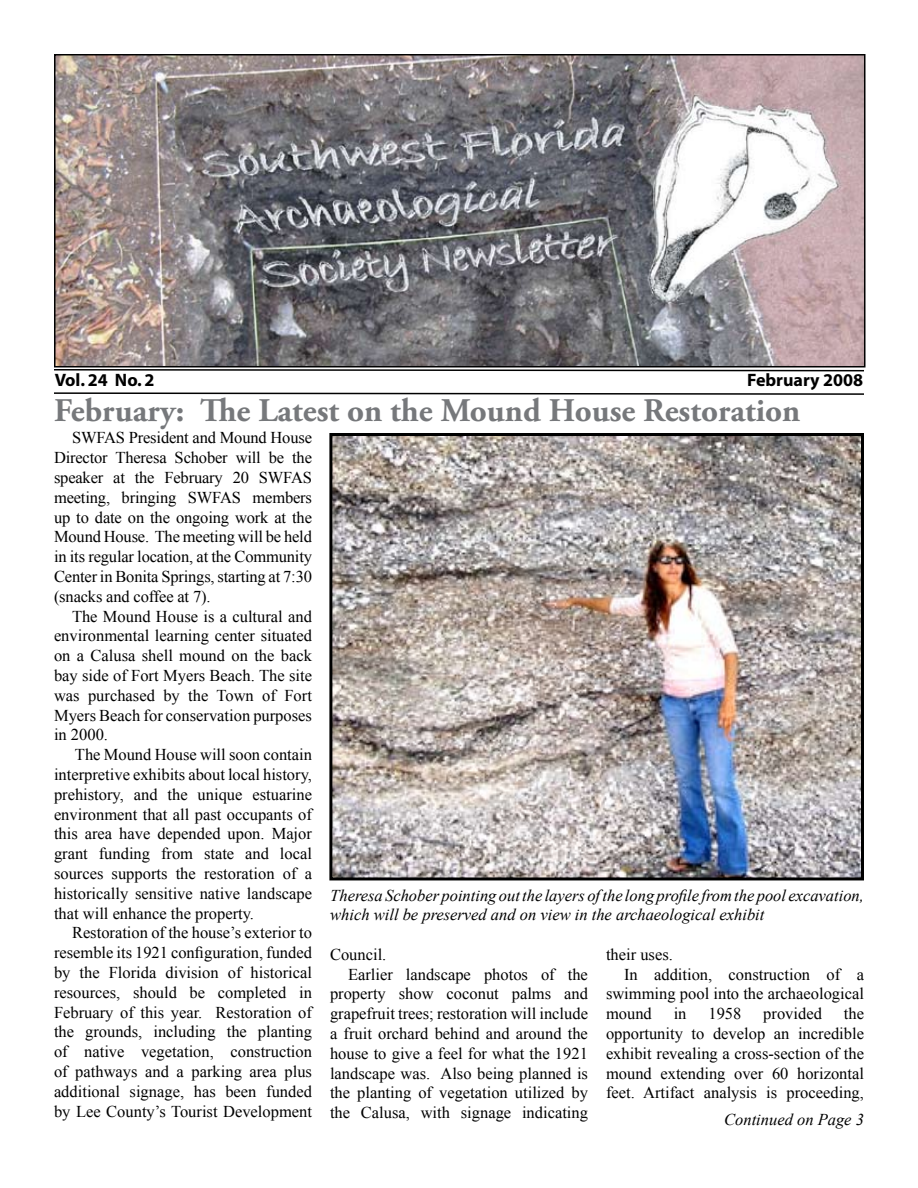
<style>
.page{position:relative;width:918px;height:1188px;background:#fff}
.page>*{position:absolute;margin:0;border:0;box-sizing:border-box;transform-origin:0 0}
.t1{font:700 33px "Adobe Garamond Pro";color:#76787b}
.t2{font:700 18px "Myriad";color:#000}
.t3{font:16.5px/19.8px "Times New Roman";color:#000;text-align:justify}
.t4{font:italic 16.5px/19.8px "Times New Roman";color:#000}
</style>
<div class="page">
<svg style="left:54px;top:392px;width:810px;height:3px"></svg>
<svg style="left:54px;top:369px;width:810px;height:3px"></svg>
<img style="left:57px;top:57px;width:806px;height:307px">
<div style="left:54px;top:54px;width:812px;height:313px;border:2px solid #000"></div>
<img style="left:333px;top:437px;width:527px;height:439px">
<div style="left:329px;top:433px;width:535px;height:447px;border:3px solid #000"></div>
<p class="t2" style="left:55px;top:371px;width:101px">Vol. 24 No. 2</p>
<p class="t2" style="left:747px;top:371px;width:118px">February 2008</p>
<h1 class="t1" style="left:54px;top:392px;width:748px">February: The Latest on the Mound House Restoration</h1>
<p class="t3" style="left:54px;top:428px;width:260px;text-indent:18px">SWFAS President and Mound House Director Theresa Schober will be the speaker at the February 20 SWFAS meeting, bringing SWFAS members up to date on the ongoing work at the Mound House. The meeting will be held in its regular location, at the Community Center in Bonita Springs, starting at 7:30 (snacks and coffee at 7).</p>
<p class="t3" style="left:54px;top:606px;width:260px;text-indent:18px">The Mound House is a cultural and environmental learning center situated on a Calusa shell mound on the back bay side of Fort Myers Beach. The site was purchased by the Town of Fort Myers Beach for conservation purposes in 2000.</p>
<p class="t3" style="left:54px;top:745px;width:260px;text-indent:21px">The Mound House will soon contain interpretive exhibits about local history, prehistory, and the unique estuarine environment that all past occupants of this area have depended upon. Major grant funding from state and local sources supports the restoration of a historically sensitive native landscape that will enhance the property.</p>
<p class="t3" style="left:54px;top:923px;width:260px;text-indent:18px">Restoration of the house’s exterior to resemble its 1921 configuration, funded by the Florida division of historical resources, should be completed in February of this year. Restoration of the grounds, including the planting of native vegetation, construction of pathways and a parking area plus additional signage, has been funded by Lee County’s Tourist Development</p>
<p class="t4" style="left:330px;top:885px;width:535px">Theresa Schober pointing out the layers of the long profile from the pool excavation, which will be preserved and on view in the archaeological exhibit</p>
<p class="t3" style="left:330px;top:944px;width:58px">Council.</p>
<p class="t3" style="left:348px;top:964px;width:241px">Earlier landscape photos of the</p>
<p class="t3" style="left:330px;top:984px;width:259px">property show coconut palms and</p>
<p class="t3" style="left:330px;top:1004px;width:260px">grapefruit trees; restoration will include</p>
<p class="t3" style="left:330px;top:1023px;width:259px">a fruit orchard behind and around the</p>
<p class="t3" style="left:330px;top:1043px;width:259px">house to give a feel for what the 1921</p>
<p class="t3" style="left:330px;top:1063px;width:260px">landscape was. Also being planned is</p>
<p class="t3" style="left:330px;top:1083px;width:259px">the planting of vegetation utilized by</p>
<p class="t3" style="left:330px;top:1103px;width:260px">the Calusa, with signage indicating</p>
<p class="t3" style="left:606px;top:944px;width:68px">their uses.</p>
<p class="t3" style="left:624px;top:964px;width:242px">In addition, construction of a</p>
<p class="t3" style="left:606px;top:984px;width:260px">swimming pool into the archaeological</p>
<p class="t3" style="left:606px;top:1004px;width:47px">mound</p>
<p class="t3" style="left:674px;top:1004px;width:14px">in</p>
<p class="t3" style="left:708px;top:1004px;width:34px">1958</p>
<p class="t3" style="left:763px;top:1004px;width:60px">provided</p>
<p class="t3" style="left:606px;top:1004px;width:260px;text-indent:238px">the opportunity to develop an incredible exhibit revealing a cross-section of the mound extending over 60 horizontal feet. Artifact analysis is proceeding,</p>
<p class="t4" style="left:724px;top:1110px;width:141px">Continued on Page 3</p>
</div>
